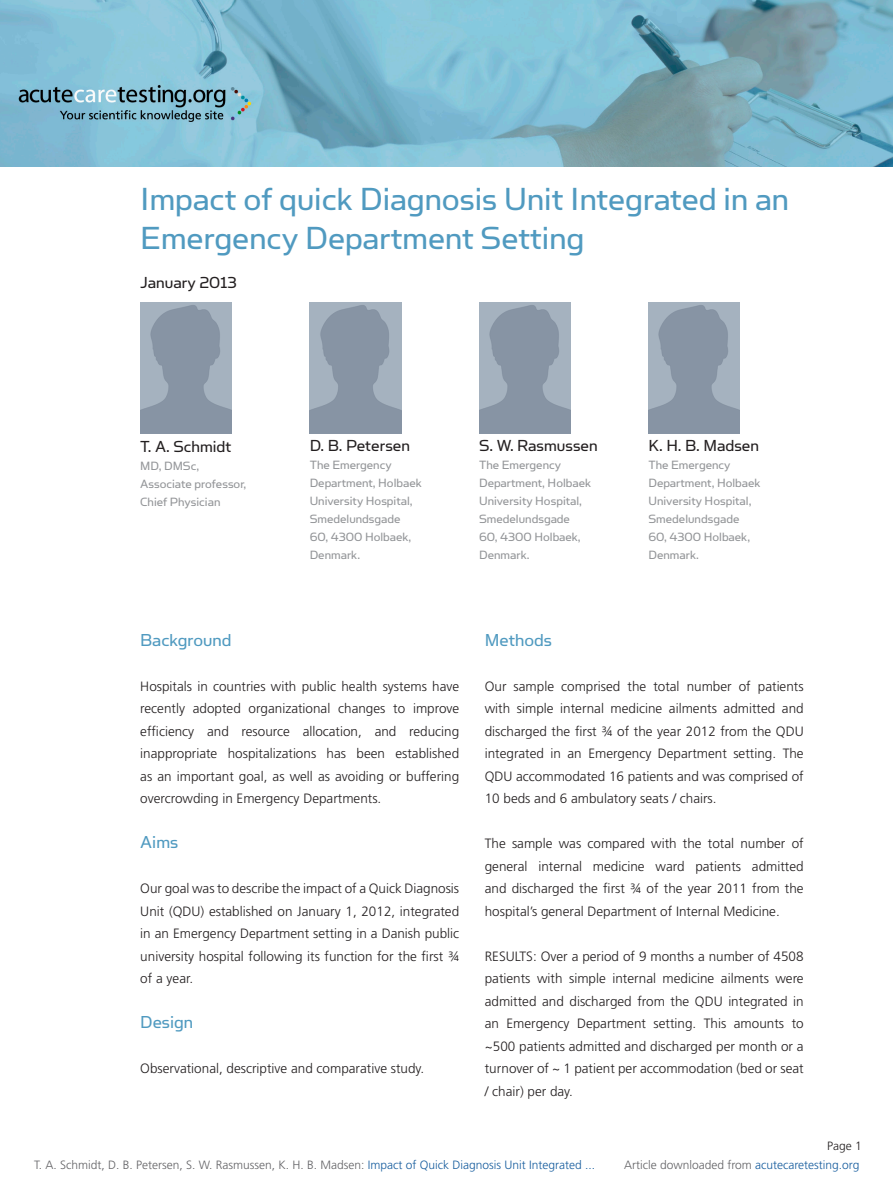
<style>
.page{position:relative;width:893px;height:1187px;background:#fff}
.page>*{position:absolute;margin:0;border:0;box-sizing:border-box;transform-origin:0 0}
.Overskrift{font:36px/39px "Simian Text Orangutan";color:#509ac0}
.underoverskrift{font:19.5px "Simian Text Orangutan";color:#509ac0}
.Overskrift-2{font:18px "Simian Text Orangutan";color:#231f20}
.underoverskrift-2{font:300 13.5px/22.5px "Frutiger";color:#231f20;text-align:justify}
.Overskrift-3{font:13.5px/18px "Simian Text Orangutan";color:#939598}
.Heading_article{font:300 12px "Frutiger";color:#636366}
.Heading_article-2{font:300 12px "Frutiger";color:#231f20}
.s1{color:#175d9e}
</style>
<div class="page">
<img style="left:140px;top:302px;width:92px;height:131px">
<img style="left:310px;top:302px;width:91px;height:131px">
<img style="left:479px;top:302px;width:91px;height:131px">
<img style="left:648px;top:302px;width:92px;height:131px">
<img style="left:0;top:0;width:893px;height:167px">
<p class="Overskrift" style="left:140px;top:179px;width:650px">Impact of quick Diagnosis Unit Integrated in an<br>Emergency Department Setting</p>
<p class="Overskrift-2" style="left:140px;top:273px;width:98px">January 2013</p>
<p class="Overskrift-2" style="left:140px;top:436px;width:92px">T. A. Schmidt</p>
<p class="Overskrift-3" style="left:140px;top:456px;width:60px">MD, DMSc,</p>
<p class="Overskrift-3" style="left:140px;top:474px;width:107px">Associate professor,</p>
<p class="Overskrift-3" style="left:140px;top:492px;width:82px">Chief Physician</p>
<p class="Overskrift-2" style="left:310px;top:436px;width:102px">D. B. Petersen</p>
<p class="Overskrift-3" style="left:310px;top:456px;width:114px">The Emergency<br>Department, Holbaek<br>University Hospital,<br>Smedelundsgade<br>60, 4300 Holbaek,<br>Denmark.</p>
<p class="Overskrift-2" style="left:479px;top:436px;width:120px">S. W. Rasmussen</p>
<p class="Overskrift-3" style="left:479px;top:456px;width:114px">The Emergency<br>Department, Holbaek<br>University Hospital,<br>Smedelundsgade<br>60, 4300 Holbaek,<br>Denmark.</p>
<p class="Overskrift-2" style="left:648px;top:436px;width:112px">K. H. B. Madsen</p>
<p class="Overskrift-3" style="left:648px;top:456px;width:114px">The Emergency<br>Department, Holbaek<br>University Hospital,<br>Smedelundsgade<br>60, 4300 Holbaek,<br>Denmark.</p>
<p class="underoverskrift" style="left:140px;top:629px;width:93px">Background</p>
<p class="underoverskrift-2" style="left:140px;top:675px;width:320px">Hospitals in countries with public health systems have recently adopted organizational changes to improve efficiency and resource allocation, and reducing inappropriate hospitalizations has been established as an important goal, as well as avoiding or buffering overcrowding in Emergency Departments.</p>
<p class="underoverskrift" style="left:140px;top:831px;width:39px">Aims</p>
<p class="underoverskrift-2" style="left:140px;top:877px;width:320px">Our goal was to describe the impact of a Quick Diagnosis Unit (QDU) established on January 1, 2012, integrated in an Emergency Department setting in a Danish public university hospital following its function for the first ¾ of a year.</p>
<p class="underoverskrift" style="left:140px;top:1011px;width:54px">Design</p>
<p class="underoverskrift-2" style="left:140px;top:1057px;width:285px">Observational, descriptive and comparative study.</p>
<p class="underoverskrift" style="left:485px;top:629px;width:69px">Methods</p>
<p class="underoverskrift-2" style="left:485px;top:675px;width:320px">Our sample comprised the total number of patients with simple internal medicine ailments admitted and discharged the first ¾ of the year 2012 from the QDU integrated in an Emergency Department setting. The QDU accommodated 16 patients and was comprised of 10 beds and 6 ambulatory seats / chairs.</p>
<p class="underoverskrift-2" style="left:485px;top:832px;width:320px">The sample was compared with the total number of general internal medicine ward patients admitted and discharged the first ¾ of the year 2011 from the hospital’s general Department of Internal Medicine.</p>
<p class="underoverskrift-2" style="left:485px;top:945px;width:320px">RESULTS: Over a period of 9 months a number of 4508 patients with simple internal medicine ailments were admitted and discharged from the QDU integrated in an Emergency Department setting. This amounts to ~500 patients admitted and discharged per month or a turnover of ~ 1 patient per accommodation (bed or seat / chair) per day.</p>
<p class="Heading_article-2" style="left:827px;top:1139px;width:36px">Page 1</p>
<p class="Heading_article" style="left:34px;top:1158px;width:563px">T. A. Schmidt, D. B. Petersen, S. W. Rasmussen, K. H. B. Madsen: <span class="s1">Impact of Quick Diagnosis Unit Integrated ...</span></p>
<p class="Heading_article" style="left:624px;top:1158px;width:237px">Article downloaded from <span class="s1">acutecaretesting.org</span></p>
</div>
